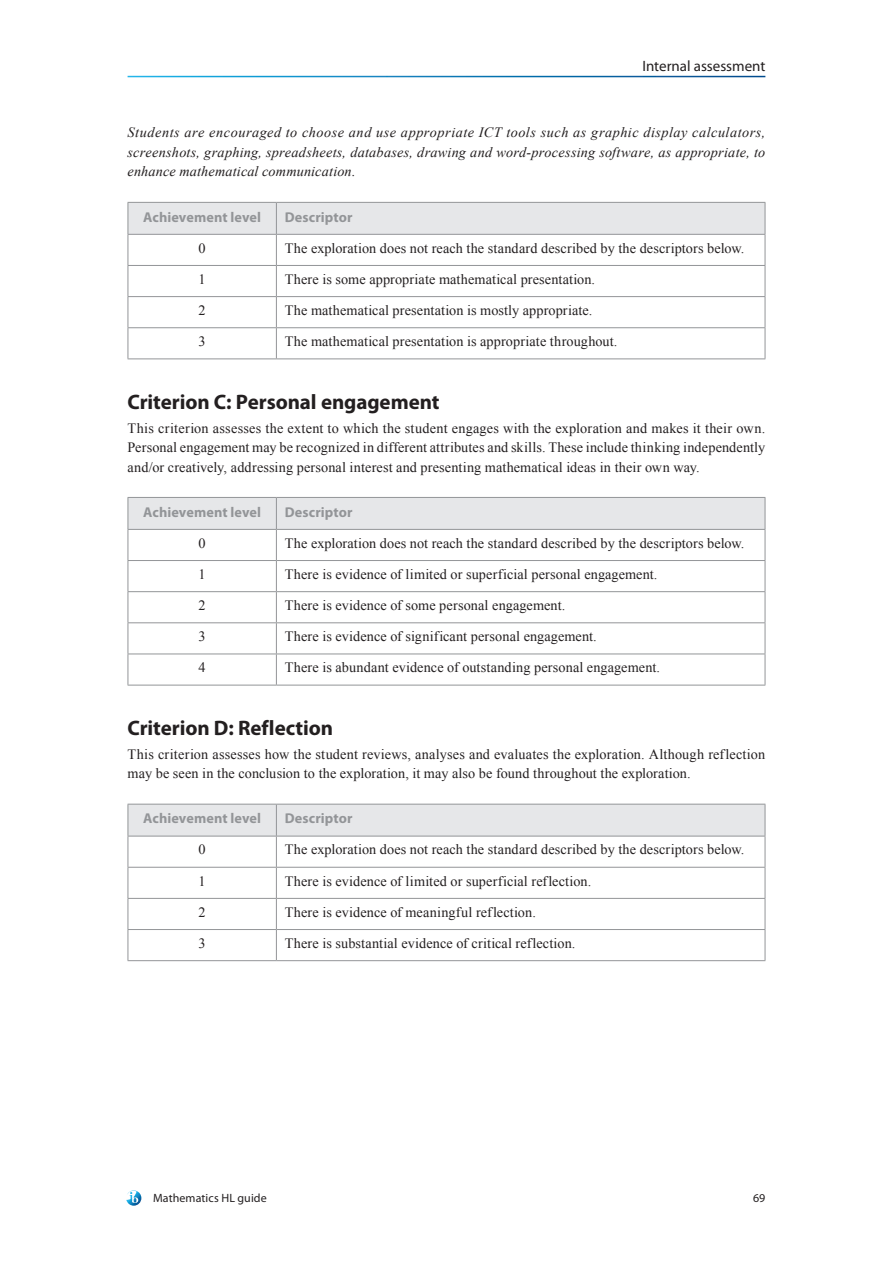
<style>
.page{position:relative;width:893px;height:1263px;background:#fff}
.page>*{position:absolute;margin:0;border:0;box-sizing:border-box;transform-origin:0 0}
.t1{font:700 21px "Myriad Pro";letter-spacing:-.005em;color:#231f20}
.t2{font:15px "Myriad Pro";color:#231f20}
.t3{font:14.25px/19.5px "Times New Roman";letter-spacing:.005em;color:#231f20;text-align:justify}
.t4{font:italic 14.25px/19.5px "Times New Roman";letter-spacing:.01em;color:#231f20;text-align:justify}
.t5{font:700 14.25px "Myriad Pro";letter-spacing:.005em;color:#939598}
.t6{font:12px "Myriad Pro";letter-spacing:.01em;color:#231f20}
</style>
<div class="page">
<svg style="left:126px;top:1190px;width:15px;height:16px"></svg>
<div style="left:129px;top:203px;width:636px;height:31px;background:#e6e7e9"></div>
<hr style="left:128px;top:202px;width:148px;height:1px;background:#939598">
<hr style="left:128px;top:203px;width:1px;height:31px;background:#939598">
<hr style="left:276px;top:202px;width:489px;height:1px;background:#939598">
<hr style="left:276px;top:203px;width:1px;height:31px;background:#939598">
<hr style="left:765px;top:203px;width:1px;height:31px;background:#939598">
<hr style="left:128px;top:234px;width:148px;height:1px;background:#939598">
<hr style="left:128px;top:235px;width:1px;height:30px;background:#939598">
<hr style="left:276px;top:234px;width:489px;height:1px;background:#939598">
<hr style="left:276px;top:235px;width:1px;height:30px;background:#939598">
<hr style="left:765px;top:235px;width:1px;height:30px;background:#939598">
<hr style="left:128px;top:265px;width:148px;height:1px;background:#939598">
<hr style="left:128px;top:266px;width:1px;height:30px;background:#939598">
<hr style="left:276px;top:265px;width:489px;height:1px;background:#939598">
<hr style="left:276px;top:266px;width:1px;height:30px;background:#939598">
<hr style="left:765px;top:266px;width:1px;height:30px;background:#939598">
<hr style="left:128px;top:296px;width:148px;height:1px;background:#939598">
<hr style="left:128px;top:297px;width:1px;height:30px;background:#939598">
<hr style="left:276px;top:296px;width:489px;height:1px;background:#939598">
<hr style="left:276px;top:297px;width:1px;height:30px;background:#939598">
<hr style="left:765px;top:297px;width:1px;height:30px;background:#939598">
<hr style="left:128px;top:327px;width:148px;height:1px;background:#939598">
<hr style="left:128px;top:328px;width:1px;height:30px;background:#939598">
<hr style="left:276px;top:327px;width:489px;height:1px;background:#939598">
<hr style="left:276px;top:328px;width:1px;height:30px;background:#939598">
<hr style="left:765px;top:328px;width:1px;height:30px;background:#939598">
<hr style="left:128px;top:358px;width:148px;height:1px;background:#939598">
<hr style="left:276px;top:358px;width:489px;height:1px;background:#939598">
<div style="left:129px;top:498px;width:636px;height:31px;background:#e6e7e9"></div>
<hr style="left:128px;top:497px;width:148px;height:1px;background:#939598">
<hr style="left:128px;top:498px;width:1px;height:31px;background:#939598">
<hr style="left:276px;top:497px;width:489px;height:1px;background:#939598">
<hr style="left:276px;top:498px;width:1px;height:31px;background:#939598">
<hr style="left:765px;top:498px;width:1px;height:31px;background:#939598">
<hr style="left:128px;top:529px;width:148px;height:1px;background:#939598">
<hr style="left:128px;top:530px;width:1px;height:30px;background:#939598">
<hr style="left:276px;top:529px;width:489px;height:1px;background:#939598">
<hr style="left:276px;top:530px;width:1px;height:30px;background:#939598">
<hr style="left:765px;top:530px;width:1px;height:30px;background:#939598">
<hr style="left:128px;top:560px;width:148px;height:1px;background:#939598">
<hr style="left:128px;top:561px;width:1px;height:30px;background:#939598">
<hr style="left:276px;top:560px;width:489px;height:1px;background:#939598">
<hr style="left:276px;top:561px;width:1px;height:30px;background:#939598">
<hr style="left:765px;top:561px;width:1px;height:30px;background:#939598">
<hr style="left:128px;top:591px;width:148px;height:1px;background:#939598">
<hr style="left:128px;top:592px;width:1px;height:30px;background:#939598">
<hr style="left:276px;top:591px;width:489px;height:1px;background:#939598">
<hr style="left:276px;top:592px;width:1px;height:30px;background:#939598">
<hr style="left:765px;top:592px;width:1px;height:30px;background:#939598">
<hr style="left:128px;top:622px;width:148px;height:1px;background:#939598">
<hr style="left:128px;top:623px;width:1px;height:31px;background:#939598">
<hr style="left:276px;top:622px;width:489px;height:1px;background:#939598">
<hr style="left:276px;top:623px;width:1px;height:31px;background:#939598">
<hr style="left:765px;top:623px;width:1px;height:31px;background:#939598">
<hr style="left:128px;top:654px;width:148px;height:1px;background:#939598">
<hr style="left:128px;top:654px;width:1px;height:31px;background:#939598">
<hr style="left:276px;top:654px;width:489px;height:1px;background:#939598">
<hr style="left:276px;top:654px;width:1px;height:31px;background:#939598">
<hr style="left:765px;top:654px;width:1px;height:31px;background:#939598">
<hr style="left:128px;top:685px;width:148px;height:1px;background:#939598">
<hr style="left:276px;top:685px;width:489px;height:1px;background:#939598">
<div style="left:129px;top:805px;width:636px;height:31px;background:#e6e7e9"></div>
<hr style="left:128px;top:804px;width:148px;height:1px;background:#939598">
<hr style="left:128px;top:804px;width:1px;height:32px;background:#939598">
<hr style="left:276px;top:804px;width:489px;height:1px;background:#939598">
<hr style="left:276px;top:804px;width:1px;height:32px;background:#939598">
<hr style="left:765px;top:804px;width:1px;height:32px;background:#939598">
<hr style="left:128px;top:836px;width:148px;height:1px;background:#939598">
<hr style="left:128px;top:836px;width:1px;height:31px;background:#939598">
<hr style="left:276px;top:836px;width:489px;height:1px;background:#939598">
<hr style="left:276px;top:836px;width:1px;height:31px;background:#939598">
<hr style="left:765px;top:836px;width:1px;height:31px;background:#939598">
<hr style="left:128px;top:867px;width:148px;height:1px;background:#939598">
<hr style="left:128px;top:868px;width:1px;height:30px;background:#939598">
<hr style="left:276px;top:867px;width:489px;height:1px;background:#939598">
<hr style="left:276px;top:868px;width:1px;height:30px;background:#939598">
<hr style="left:765px;top:868px;width:1px;height:30px;background:#939598">
<hr style="left:128px;top:898px;width:148px;height:1px;background:#939598">
<hr style="left:128px;top:899px;width:1px;height:30px;background:#939598">
<hr style="left:276px;top:898px;width:489px;height:1px;background:#939598">
<hr style="left:276px;top:899px;width:1px;height:30px;background:#939598">
<hr style="left:765px;top:899px;width:1px;height:30px;background:#939598">
<hr style="left:128px;top:929px;width:148px;height:1px;background:#939598">
<hr style="left:128px;top:930px;width:1px;height:30px;background:#939598">
<hr style="left:276px;top:929px;width:489px;height:1px;background:#939598">
<hr style="left:276px;top:930px;width:1px;height:30px;background:#939598">
<hr style="left:765px;top:930px;width:1px;height:30px;background:#939598">
<hr style="left:128px;top:960px;width:148px;height:1px;background:#939598">
<hr style="left:276px;top:960px;width:489px;height:1px;background:#939598">
<p class="t2" style="left:642px;top:57px;width:124px">Internal assessment</p>
<p class="t4" style="left:128px;top:123px;width:639px">Students are encouraged to choose and use appropriate ICT tools such as graphic display calculators, screenshots, graphing, spreadsheets, databases, drawing and word-processing software, as appropriate, to enhance mathematical communication.</p>
<p class="t5" style="left:143px;top:207px;width:119px">Achievement level</p>
<p class="t5" style="left:285px;top:207px;width:69px">Descriptor</p>
<p class="t3" style="left:199px;top:238px;width:9px">0</p>
<p class="t3" style="left:285px;top:238px;width:461px">The exploration does not reach the standard described by the descriptors below.</p>
<p class="t3" style="left:199px;top:269px;width:9px">1</p>
<p class="t3" style="left:285px;top:269px;width:312px">There is some appropriate mathematical presentation.</p>
<p class="t3" style="left:199px;top:300px;width:9px">2</p>
<p class="t3" style="left:285px;top:300px;width:309px">The mathematical presentation is mostly appropriate.</p>
<p class="t3" style="left:199px;top:331px;width:9px">3</p>
<p class="t3" style="left:285px;top:331px;width:334px">The mathematical presentation is appropriate throughout.</p>
<h1 class="t1" style="left:128px;top:388px;width:314px">Criterion C: Personal engagement</h1>
<p class="t3" style="left:128px;top:418px;width:639px">This criterion assesses the extent to which the student engages with the exploration and makes it their own.<br>Personal engagement may be recognized in different attributes and skills. These include thinking independently and/or creatively, addressing personal interest and presenting mathematical ideas in their own way.</p>
<p class="t5" style="left:143px;top:502px;width:119px">Achievement level</p>
<p class="t5" style="left:285px;top:502px;width:69px">Descriptor</p>
<p class="t3" style="left:199px;top:533px;width:9px">0</p>
<p class="t3" style="left:285px;top:533px;width:461px">The exploration does not reach the standard described by the descriptors below.</p>
<p class="t3" style="left:199px;top:564px;width:9px">1</p>
<p class="t3" style="left:285px;top:564px;width:374px">There is evidence of limited or superficial personal engagement.</p>
<p class="t3" style="left:199px;top:595px;width:9px">2</p>
<p class="t3" style="left:285px;top:595px;width:282px">There is evidence of some personal engagement.</p>
<p class="t3" style="left:199px;top:626px;width:9px">3</p>
<p class="t3" style="left:285px;top:626px;width:313px">There is evidence of significant personal engagement.</p>
<p class="t3" style="left:199px;top:658px;width:9px">4</p>
<p class="t3" style="left:285px;top:658px;width:377px">There is abundant evidence of outstanding personal engagement.</p>
<h1 class="t1" style="left:128px;top:714px;width:207px">Criterion D: Reflection</h1>
<p class="t3" style="left:128px;top:744px;width:639px">This criterion assesses how the student reviews, analyses and evaluates the exploration. Although reflection may be seen in the conclusion to the exploration, it may also be found throughout the exploration.</p>
<p class="t5" style="left:143px;top:809px;width:119px">Achievement level</p>
<p class="t5" style="left:285px;top:809px;width:69px">Descriptor</p>
<p class="t3" style="left:199px;top:840px;width:9px">0</p>
<p class="t3" style="left:285px;top:840px;width:461px">The exploration does not reach the standard described by the descriptors below.</p>
<p class="t3" style="left:199px;top:871px;width:9px">1</p>
<p class="t3" style="left:285px;top:871px;width:308px">There is evidence of limited or superficial reflection.</p>
<p class="t3" style="left:199px;top:902px;width:9px">2</p>
<p class="t3" style="left:285px;top:902px;width:252px">There is evidence of meaningful reflection.</p>
<p class="t3" style="left:199px;top:933px;width:9px">3</p>
<p class="t3" style="left:285px;top:933px;width:292px">There is substantial evidence of critical reflection.</p>
<p class="t6" style="left:153px;top:1190px;width:115px">Mathematics HL guide</p>
<p class="t6" style="left:753px;top:1190px;width:14px">69</p>
</div>
